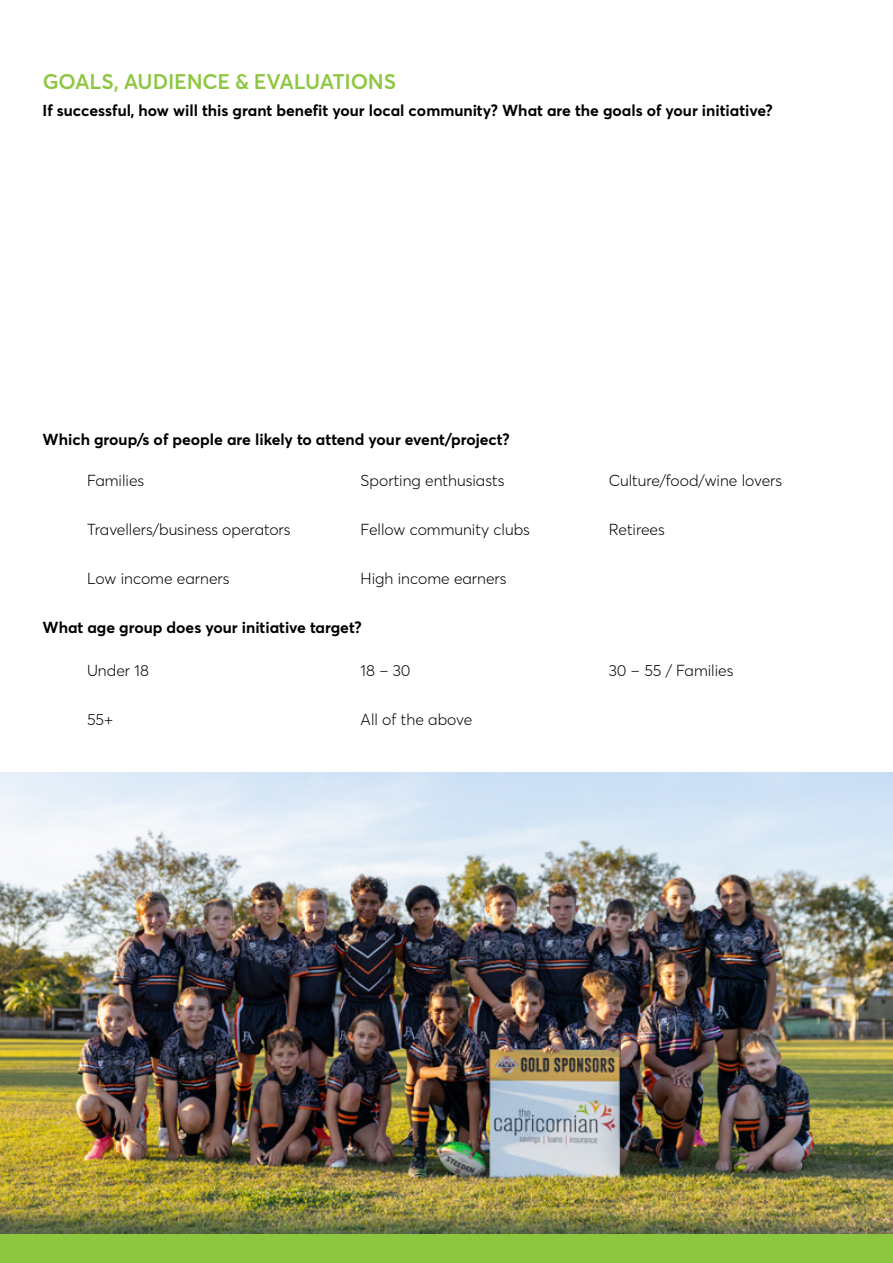
<style>
.page{position:relative;width:893px;height:1263px;background:#fff}
.page>*{position:absolute;margin:0;border:0;box-sizing:border-box;transform-origin:0 0}
.t1{font:600 21px "Averta PE";letter-spacing:-.01em;color:#8dc63f}
.t2{font:300 15.75px "Averta PE";color:#000}
.t3{font:700 15.75px "Averta PE";color:#000}
</style>
<div class="page">
<img style="left:0;top:773px;width:893px;height:462px">
<div style="left:0;top:1235px;width:893px;height:28px;background:#8dc63f"></div>
<h1 class="t1" style="left:43px;top:66px;width:355px">GOALS, AUDIENCE &amp; EVALUATIONS</h1>
<p class="t3" style="left:43px;top:99px;width:732px">If successful, how will this grant benefit your local community? What are the goals of your initiative?</p>
<p class="t3" style="left:43px;top:428px;width:469px">Which group/s of people are likely to attend your event/project?</p>
<p class="t2" style="left:87px;top:469px;width:59px">Families</p>
<p class="t2" style="left:87px;top:519px;width:205px">Travellers/business operators</p>
<p class="t2" style="left:361px;top:469px;width:145px">Sporting enthusiasts</p>
<p class="t2" style="left:361px;top:519px;width:171px">Fellow community clubs</p>
<p class="t2" style="left:87px;top:568px;width:144px">Low income earners</p>
<p class="t2" style="left:361px;top:568px;width:147px">High income earners</p>
<p class="t3" style="left:43px;top:616px;width:321px">What age group does your initiative target?</p>
<p class="t2" style="left:87px;top:659px;width:63px">Under 18</p>
<p class="t2" style="left:87px;top:708px;width:28px">55+</p>
<p class="t2" style="left:361px;top:659px;width:52px">18 – 30</p>
<p class="t2" style="left:361px;top:708px;width:113px">All of the above</p>
<p class="t2" style="left:609px;top:469px;width:175px">Culture/food/wine lovers</p>
<p class="t2" style="left:609px;top:519px;width:58px">Retirees</p>
<p class="t2" style="left:609px;top:659px;width:126px">30 – 55 / Families</p>
</div>
